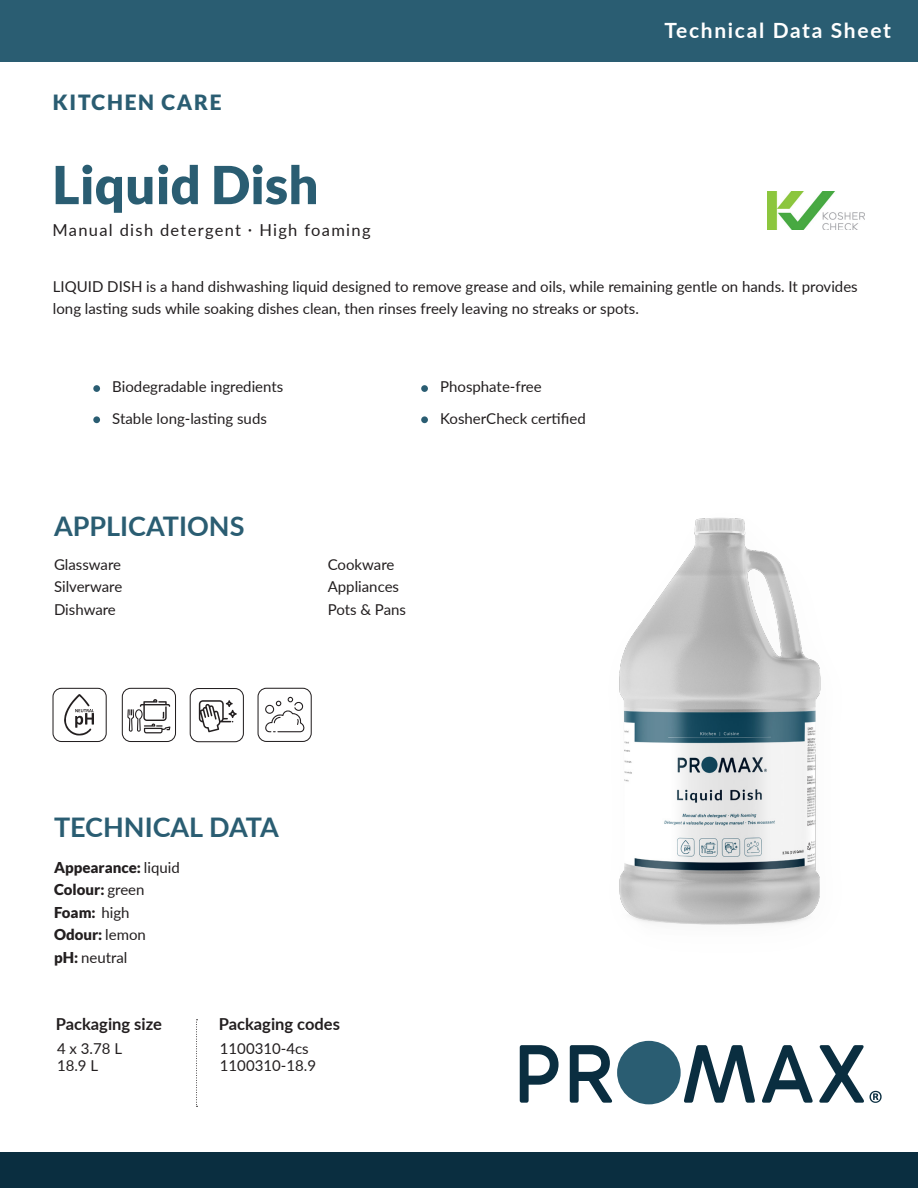
<style>
.page{position:relative;width:918px;height:1188px;background:#fff}
.page>*{position:absolute;margin:0;border:0;box-sizing:border-box;transform-origin:0 0}
.t1{font:900 52.5px "Lato";color:#2a5d72}
.t2{font:700 27px "Lato";color:#2a5d72}
.t3{font:700 21px "Lato";letter-spacing:.08em;color:#fff}
.t4{font:900 21px "Lato";letter-spacing:.08em;color:#2a5d72}
.t5{font:16.5px "Lato";letter-spacing:.08em;color:#231f20}
.t6{font:700 16.5px "Lato";color:#231f20}
.t7{font:15px/22.5px "Lato";color:#231f20}
.t8{font:900 15px "Lato";color:#231f20}
.s1{font-weight:400}
.s2{font-weight:900}
</style>
<div class="page">
<div style="left:0;top:0;width:918px;height:61px;background:#2a5d72"></div>
<div style="left:0;top:1153px;width:918px;height:35px;background:#0a2e40"></div>
<svg style="left:196px;top:1019px;width:2px;height:88px"></svg>
<div style="left:93px;top:385px;width:7px;height:7px;background:#2a5d72;border-radius:50%"></div>
<div style="left:421px;top:385px;width:7px;height:7px;background:#2a5d72;border-radius:50%"></div>
<div style="left:93px;top:416px;width:7px;height:7px;background:#2a5d72;border-radius:50%"></div>
<div style="left:421px;top:416px;width:7px;height:7px;background:#2a5d72;border-radius:50%"></div>
<img style="left:619px;top:517px;width:202px;height:408px">
<svg style="left:520px;top:1045px;width:39px;height:58px"></svg>
<svg style="left:570px;top:1045px;width:43px;height:58px"></svg>
<svg style="left:684px;top:1045px;width:71px;height:58px"></svg>
<svg style="left:762px;top:1045px;width:51px;height:58px"></svg>
<svg style="left:819px;top:1045px;width:63px;height:58px"></svg>
<div style="left:617px;top:1041px;width:64px;height:63px;background:#2a5d72;border-radius:50%"></div>
<div style="left:258px;top:688px;width:54px;height:54px;border:1px solid #231f20;border-radius:8px"></div>
<div style="left:190px;top:688px;width:54px;height:54px;border:1px solid #231f20;border-radius:8px"></div>
<svg style="left:199px;top:700px;width:38px;height:32px"></svg>
<svg style="left:265px;top:697px;width:40px;height:35px"></svg>
<div style="left:122px;top:688px;width:54px;height:54px;border:1px solid #231f20;border-radius:8px"></div>
<svg style="left:127px;top:699px;width:43px;height:34px"></svg>
<div style="left:53px;top:688px;width:54px;height:54px;border:1px solid #231f20;border-radius:8px"></div>
<svg style="left:64px;top:694px;width:30px;height:41px"></svg>
<img style="left:767px;top:191px;width:98px;height:39px">
<p class="t4" style="left:53px;top:90px;width:170px">KITCHEN CARE</p>
<p class="t1" style="left:52px;top:154px;width:268px">Liquid Dish</p>
<p class="t5" style="left:52px;top:218px;width:320px">Manual dish detergent · High foaming</p>
<p class="t3" style="left:664px;top:15px;width:228px">Technical Data Sheet</p>
<p class="t7" style="left:53px;top:275px;width:806px">LIQUID DISH is a hand dishwashing liquid designed to remove grease and oils, while remaining gentle on hands. It provides long lasting suds while soaking dishes clean, then rinses freely leaving no streaks or spots.</p>
<p class="t7" style="left:112px;top:375px;width:173px">Biodegradable ingredients</p>
<p class="t7" style="left:440px;top:375px;width:103px">Phosphate-free</p>
<p class="t7" style="left:112px;top:406px;width:156px">Stable long-lasting suds</p>
<p class="t7" style="left:440px;top:406px;width:147px">KosherCheck certified</p>
<p class="t2" style="left:54px;top:506px;width:192px">APPLICATIONS</p>
<p class="t7" style="left:54px;top:553px;width:69px">Glassware</p>
<p class="t7" style="left:54px;top:575px;width:70px">Silverware</p>
<p class="t7" style="left:54px;top:598px;width:63px">Dishware</p>
<p class="t7" style="left:328px;top:553px;width:68px">Cookware</p>
<p class="t7" style="left:328px;top:575px;width:73px">Appliances</p>
<p class="t7" style="left:328px;top:598px;width:80px">Pots &amp; Pans</p>
<p class="t2" style="left:54px;top:807px;width:226px">TECHNICAL DATA</p>
<p class="t8" style="left:54px;top:858px;width:127px">Appearance: <span class="s1">liquid</span></p>
<p class="t8" style="left:54px;top:881px;width:92px">Colour: <span class="s1">green</span></p>
<p class="t8" style="left:54px;top:903px;width:77px">Foam: <span class="s1">high</span></p>
<p class="t8" style="left:54px;top:926px;width:93px">Odour: <span class="s1">lemon</span></p>
<p class="t7" style="left:54px;top:945px;width:75px"><span class="s2">pH:</span> neutral</p>
<p class="t6" style="left:56px;top:1012px;width:108px">Packaging size</p>
<p class="t6" style="left:219px;top:1012px;width:123px">Packaging codes</p>
<p class="t7" style="left:57px;top:1037px;width:67px">4 x 3.78 L</p>
<p class="t7" style="left:57px;top:1053px;width:43px">18.9 L</p>
<p class="t7" style="left:220px;top:1040px;width:98px;line-height:16.5px">1100310-4cs<br>1100310-18.9</p>
</div>
